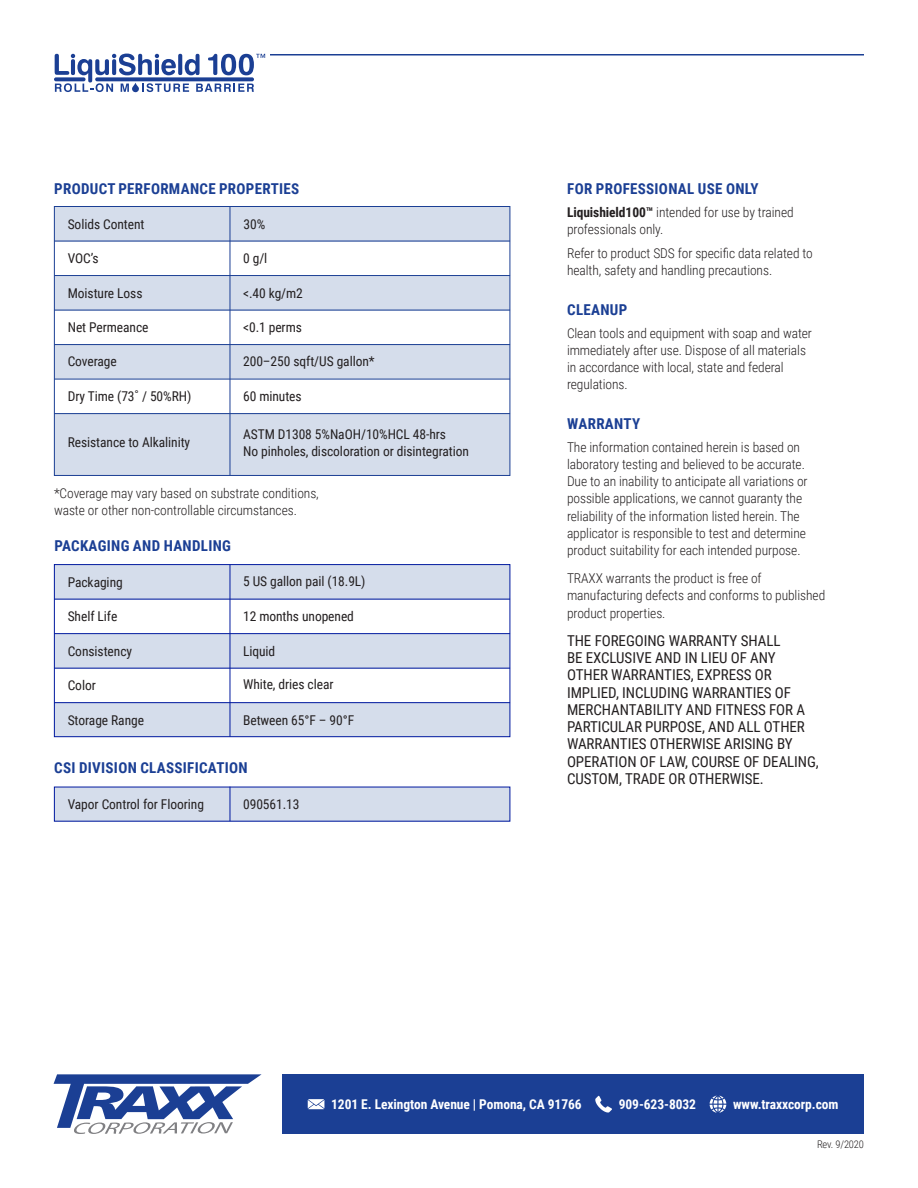
<style>
.page{position:relative;width:918px;height:1188px;background:#fff}
.page>*{position:absolute;margin:0;border:0;box-sizing:border-box;transform-origin:0 0}
.Body{font:15px/17.2px "Roboto Condensed";letter-spacing:-.005em;color:#231f20}
.t1{font:700 15px "Roboto Condensed";letter-spacing:.02em;color:#1b3f94}
.Body-2{font:300 13.5px/17.2px "Roboto Condensed";letter-spacing:-.005em;color:#231f20}
.Table_Text{font:13.5px/17.2px "Roboto Condensed";letter-spacing:-.005em;color:#231f20}
.Body-3{font:700 13.5px "Roboto Condensed";letter-spacing:-.005em;color:#fff}
.t2{font:300 10.5px "Roboto Condensed";letter-spacing:-.015em;color:#231f20}
.s1{font-weight:700}
</style>
<div class="page">
<div style="left:282px;top:1074px;width:582px;height:60px;background:#1b3f94"></div>
<svg style="left:710px;top:1096px;width:16px;height:17px"></svg>
<svg style="left:595px;top:1096px;width:17px;height:17px"></svg>
<svg style="left:308px;top:1099px;width:16px;height:10px"></svg>
<div style="left:54px;top:207px;width:456px;height:34px;background:#d5ddeb"></div>
<div style="left:54px;top:276px;width:456px;height:34px;background:#d5ddeb"></div>
<div style="left:54px;top:345px;width:456px;height:34px;background:#d5ddeb"></div>
<div style="left:54px;top:414px;width:456px;height:61px;background:#d5ddeb"></div>
<div style="left:54px;top:206px;width:456px;height:270px;border:1px solid #1b3f94"></div>
<hr style="left:230px;top:207px;width:1px;height:268px;background:#1b3f94">
<hr style="left:54px;top:241px;width:456px;height:1px;background:#1b3f94">
<hr style="left:54px;top:275px;width:456px;height:1px;background:#1b3f94">
<hr style="left:54px;top:310px;width:456px;height:1px;background:#1b3f94">
<hr style="left:54px;top:344px;width:456px;height:1px;background:#1b3f94">
<hr style="left:54px;top:379px;width:456px;height:1px;background:#1b3f94">
<hr style="left:54px;top:413px;width:456px;height:1px;background:#1b3f94">
<div style="left:54px;top:565px;width:456px;height:34px;background:#d5ddeb"></div>
<div style="left:54px;top:634px;width:456px;height:34px;background:#d5ddeb"></div>
<div style="left:54px;top:703px;width:456px;height:34px;background:#d5ddeb"></div>
<div style="left:54px;top:564px;width:456px;height:173px;border:1px solid #00199f"></div>
<hr style="left:230px;top:565px;width:1px;height:172px;background:#00199f">
<hr style="left:54px;top:599px;width:456px;height:1px;background:#00199f">
<hr style="left:54px;top:633px;width:456px;height:1px;background:#00199f">
<hr style="left:54px;top:668px;width:456px;height:1px;background:#00199f">
<hr style="left:54px;top:702px;width:456px;height:1px;background:#00199f">
<div style="left:54px;top:787px;width:456px;height:34px;background:#d5ddeb"></div>
<hr style="left:230px;top:787px;width:1px;height:34px;background:#00199f">
<svg style="left:55px;top:54px;width:210px;height:38px"></svg>
<svg style="left:54px;top:77px;width:32px;height:4px"></svg>
<svg style="left:95px;top:77px;width:159px;height:4px"></svg>
<hr style="left:270px;top:54px;width:594px;height:2px;background:#1b3f94">
<svg style="left:54px;top:1074px;width:208px;height:60px"></svg>
<p class="t1" style="left:54px;top:178px;width:246px">PRODUCT PERFORMANCE PROPERTIES</p>
<p class="Table_Text" style="left:68px;top:215px;width:78px">Solids Content</p>
<p class="Table_Text" style="left:244px;top:215px;width:23px">30%</p>
<p class="Table_Text" style="left:68px;top:249px;width:33px">VOC’s</p>
<p class="Table_Text" style="left:243px;top:249px;width:26px">0 g/l</p>
<p class="Table_Text" style="left:68px;top:284px;width:76px">Moisture Loss</p>
<p class="Table_Text" style="left:243px;top:284px;width:61px">&lt;.40 kg/m2</p>
<p class="Table_Text" style="left:68px;top:318px;width:82px">Net Permeance</p>
<p class="Table_Text" style="left:243px;top:318px;width:60px">&lt;0.1 perms</p>
<p class="Table_Text" style="left:68px;top:353px;width:51px">Coverage</p>
<p class="Table_Text" style="left:243px;top:353px;width:133px">200–250 sqft/US gallon*</p>
<p class="Table_Text" style="left:68px;top:387px;width:125px">Dry Time (73˚ / 50%RH)</p>
<p class="Table_Text" style="left:243px;top:387px;width:60px">60 minutes</p>
<p class="Table_Text" style="left:68px;top:434px;width:124px">Resistance to Alkalinity</p>
<p class="Table_Text" style="left:243px;top:425px;width:228px">ASTM D1308 5%NaOH/10%HCL 48-hrs<br>No pinholes, discoloration or disintegration</p>
<p class="Body-2" style="left:54px;top:484px;width:266px">*Coverage may vary based on substrate conditions, waste or other non-controllable circumstances.</p>
<p class="t1" style="left:55px;top:535px;width:178px">PACKAGING AND HANDLING</p>
<p class="Table_Text" style="left:68px;top:573px;width:57px">Packaging</p>
<p class="Table_Text" style="left:243px;top:572px;width:124px">5 US gallon pail (18.9L)</p>
<p class="Table_Text" style="left:68px;top:607px;width:51px">Shelf Life</p>
<p class="Table_Text" style="left:243px;top:607px;width:112px">12 months unopened</p>
<p class="Table_Text" style="left:68px;top:642px;width:66px">Consistency</p>
<p class="Table_Text" style="left:243px;top:642px;width:34px">Liquid</p>
<p class="Table_Text" style="left:68px;top:676px;width:30px">Color</p>
<p class="Table_Text" style="left:243px;top:675px;width:92px">White, dries clear</p>
<p class="Table_Text" style="left:68px;top:711px;width:78px">Storage Range</p>
<p class="Table_Text" style="left:243px;top:711px;width:113px">Between 65°F – 90°F</p>
<p class="t1" style="left:54px;top:757px;width:195px">CSI DIVISION CLASSIFICATION</p>
<p class="Table_Text" style="left:68px;top:795px;width:138px">Vapor Control for Flooring</p>
<p class="Table_Text" style="left:243px;top:795px;width:58px">090561.13</p>
<p class="t1" style="left:567px;top:178px;width:193px">FOR PROFESSIONAL USE ONLY</p>
<p class="Body-2" style="left:567px;top:203px;width:228px"><span class="s1">Liquishield100™</span> intended for use by trained professionals only.</p>
<p class="Body-2" style="left:567px;top:244px;width:247px">Refer to product SDS for specific data related to health, safety and handling precautions.</p>
<p class="t1" style="left:567px;top:299px;width:62px">CLEANUP</p>
<p class="Body-2" style="left:567px;top:324px;width:247px">Clean tools and equipment with soap and water immediately after use. Dispose of all materials in accordance with local, state and federal regulations.</p>
<p class="t1" style="left:567px;top:413px;width:74px">WARRANTY</p>
<p class="Body-2" style="left:567px;top:438px;width:242px">The information contained herein is based on laboratory testing and believed to be accurate.<br>Due to an inability to anticipate all variations or possible applications, we cannot guaranty the reliability of the information listed herein. The applicator is responsible to test and determine product suitability for each intended purpose.</p>
<p class="Body-2" style="left:567px;top:569px;width:260px">TRAXX warrants the product is free of manufacturing defects and conforms to published product properties.</p>
<p class="Body" style="left:567px;top:631px;width:253px">THE FOREGOING WARRANTY SHALL<br>BE EXCLUSIVE AND IN LIEU OF ANY<br>OTHER WARRANTIES, EXPRESS OR<br>IMPLIED, INCLUDING WARRANTIES OF<br>MERCHANTABILITY AND FITNESS FOR A<br>PARTICULAR PURPOSE, AND ALL OTHER<br>WARRANTIES OTHERWISE ARISING BY<br>OPERATION OF LAW, COURSE OF DEALING,<br>CUSTOM, TRADE OR OTHERWISE.</p>
<p class="Body-3" style="left:331px;top:1095px;width:252px">1201 E. Lexington Avenue | Pomona, CA 91766</p>
<p class="Body-3" style="left:619px;top:1095px;width:79px">909-623-8032</p>
<p class="Body-3" style="left:733px;top:1095px;width:107px">www.traxxcorp.com</p>
<p class="t2" style="left:817px;top:1137px;width:48px">Rev. 9/2020</p>
</div>
